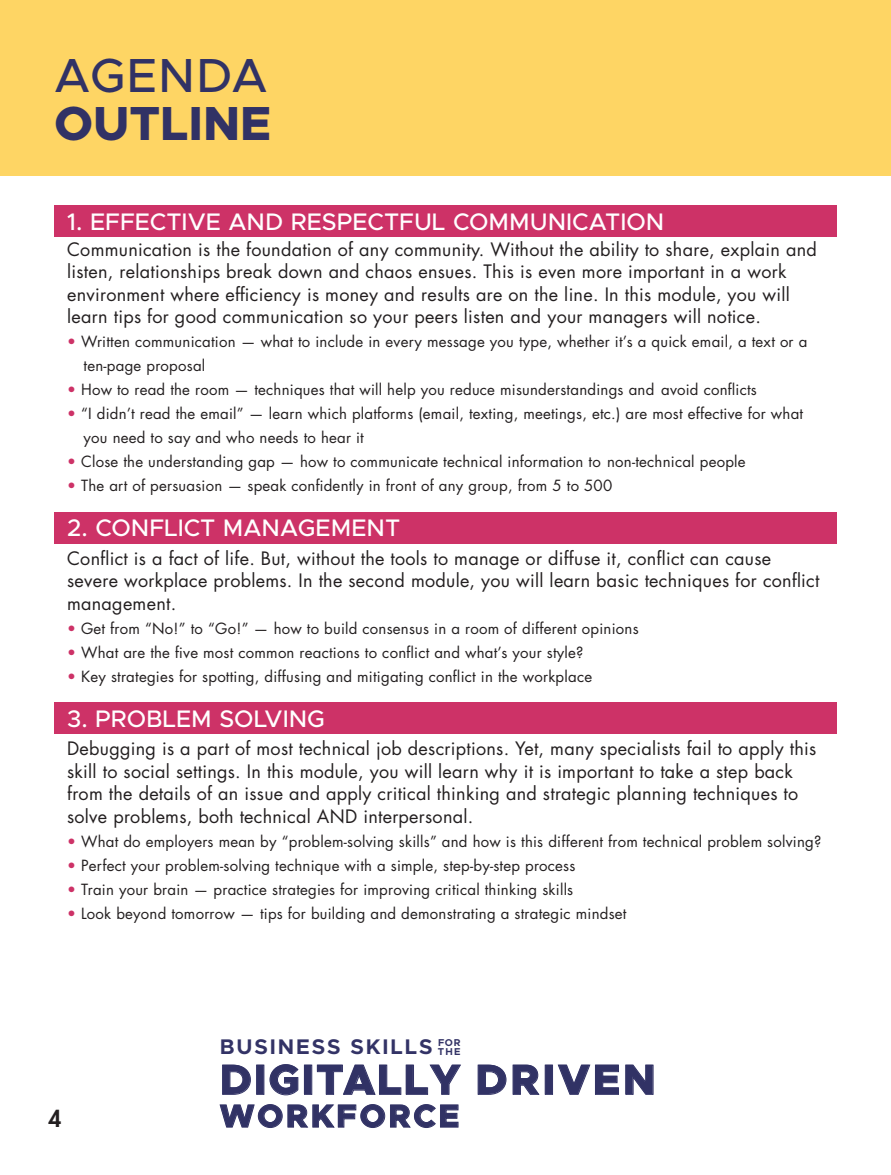
<style>
.page{position:relative;width:891px;height:1175px;background:#fff}
.page>*{position:absolute;margin:0;border:0;box-sizing:border-box;transform-origin:0 0}
.Heading{font:800 48px "Metropolis";color:#313265}
.Heading-2{font:500 48px "Metropolis";letter-spacing:.02em;color:#313265}
.t1{font:800 42.45px "Metropolis";letter-spacing:.04em;color:#313265}
.t2{font:800 32.25px "Metropolis";letter-spacing:.08em;color:#313265}
.Subhead{font:500 24px "Metropolis";color:#fff}
.t3{font:800 22.5px "Futura Std";color:#231f20}
.t4{font:700 21.3px "Metropolis";letter-spacing:.09em;color:#336}
.Reg_Paragraph{font:18px/22.5px "Futura Std";letter-spacing:.015em;color:#231f20}
.Reg_Paragraph-2{font:15px/24px "Futura Std";letter-spacing:.015em;color:#231f20}
.t5{font:700 10.05px/8.4px "Metropolis";letter-spacing:.09em;color:#336}
.s1{color:#cd3267}
</style>
<div class="page">
<div style="left:0;top:0;width:891px;height:176px;background:#fed564"></div>
<div style="left:54px;top:205px;width:783px;height:32px;background:#cd3267"></div>
<div style="left:54px;top:512px;width:783px;height:31px;background:#cd3267"></div>
<div style="left:54px;top:702px;width:783px;height:31px;background:#cd3267"></div>
<svg style="left:222px;top:1064px;width:29px;height:30px"></svg>
<div style="left:256px;top:1065px;width:8px;height:29px;border:1px solid #313265"></div>
<svg style="left:270px;top:1064px;width:28px;height:31px"></svg>
<div style="left:304px;top:1065px;width:8px;height:29px;border:1px solid #313265"></div>
<svg style="left:317px;top:1064px;width:144px;height:30px"></svg>
<svg style="left:478px;top:1064px;width:28px;height:30px"></svg>
<svg style="left:513px;top:1064px;width:26px;height:30px"></svg>
<div style="left:545px;top:1065px;width:8px;height:29px;border:1px solid #313265"></div>
<svg style="left:558px;top:1064px;width:61px;height:30px"></svg>
<svg style="left:625px;top:1064px;width:28px;height:30px"></svg>
<svg style="left:220px;top:1104px;width:238px;height:23px"></svg>
<p class="Heading-2" style="left:54px;top:46px;width:215px">AGENDA</p>
<p class="Heading" style="left:54px;top:93px;width:219px">OUTLINE</p>
<p class="Subhead" style="left:67px;top:207px;width:599px">1. EFFECTIVE AND RESPECTFUL COMMUNICATION</p>
<p class="Reg_Paragraph" style="left:67px;top:238px;width:751px">Communication is the foundation of any community. Without the ability to share, explain and listen, relationships break down and chaos ensues. This is even more important in a work environment where efficiency is money and results are on the line. In this module, you will learn tips for good communication so your peers listen and your managers will notice.</p>
<p class="Reg_Paragraph-2" style="left:84px;top:330px;width:725px;text-indent:-16px"><span class="s1">•</span> Written communication — what to include in every message you type, whether it’s a quick email, a text or a ten-page proposal</p>
<p class="Reg_Paragraph-2" style="left:67px;top:378px;width:691px"><span class="s1">•</span> How to read the room — techniques that will help you reduce misunderstandings and avoid conflicts</p>
<p class="Reg_Paragraph-2" style="left:84px;top:402px;width:721px;text-indent:-16px"><span class="s1">•</span> “I didn’t read the email” — learn which platforms (email, texting, meetings, etc.) are most effective for what you need to say and who needs to hear it</p>
<p class="Reg_Paragraph-2" style="left:67px;top:450px;width:680px"><span class="s1">•</span> Close the understanding gap — how to communicate technical information to non-technical people</p>
<p class="Reg_Paragraph-2" style="left:67px;top:474px;width:547px"><span class="s1">•</span> The art of persuasion — speak confidently in front of any group, from 5 to 500</p>
<p class="Subhead" style="left:67px;top:513px;width:335px">2. CONFLICT MANAGEMENT</p>
<p class="Reg_Paragraph" style="left:67px;top:547px;width:754px">Conflict is a fact of life. But, without the tools to manage or diffuse it, conflict can cause severe workplace problems. In the second module, you will learn basic techniques for conflict management.</p>
<p class="Reg_Paragraph-2" style="left:67px;top:616px;width:573px"><span class="s1">•</span> Get from “No!” to “Go!” — how to build consensus in a room of different opinions</p>
<p class="Reg_Paragraph-2" style="left:67px;top:640px;width:518px"><span class="s1">•</span> What are the five most common reactions to conflict and what’s your style?</p>
<p class="Reg_Paragraph-2" style="left:67px;top:664px;width:527px"><span class="s1">•</span> Key strategies for spotting, diffusing and mitigating conflict in the workplace</p>
<p class="Subhead" style="left:67px;top:703px;width:260px">3. PROBLEM SOLVING</p>
<p class="Reg_Paragraph" style="left:67px;top:737px;width:751px">Debugging is a part of most technical job descriptions. Yet, many specialists fail to apply this skill to social settings. In this module, you will learn why it is important to take a step back from the details of an issue and apply critical thinking and strategic planning techniques to solve problems, both technical AND interpersonal.</p>
<p class="Reg_Paragraph-2" style="left:67px;top:829px;width:756px"><span class="s1">•</span> What do employers mean by “problem-solving skills” and how is this different from technical problem solving?</p>
<p class="Reg_Paragraph-2" style="left:67px;top:853px;width:510px"><span class="s1">•</span> Perfect your problem-solving technique with a simple, step-by-step process</p>
<p class="Reg_Paragraph-2" style="left:67px;top:877px;width:508px"><span class="s1">•</span> Train your brain — practice strategies for improving critical thinking skills</p>
<p class="Reg_Paragraph-2" style="left:67px;top:901px;width:561px"><span class="s1">•</span> Look beyond tomorrow — tips for building and demonstrating a strategic mindset</p>
<p class="t3" style="left:49px;top:1104px;width:15px">4</p>
<p class="t5" style="left:438px;top:1038px;width:24px">FOR<br>THE</p>
<p class="t4" style="left:220px;top:1033px;width:214px">BUSINESS SKILLS</p>
<p class="t1" style="left:220px;top:1052px;width:438px">DIGITALLY DRIVEN</p>
<p class="t2" style="left:220px;top:1095px;width:241px">WORKFORCE</p>
</div>
